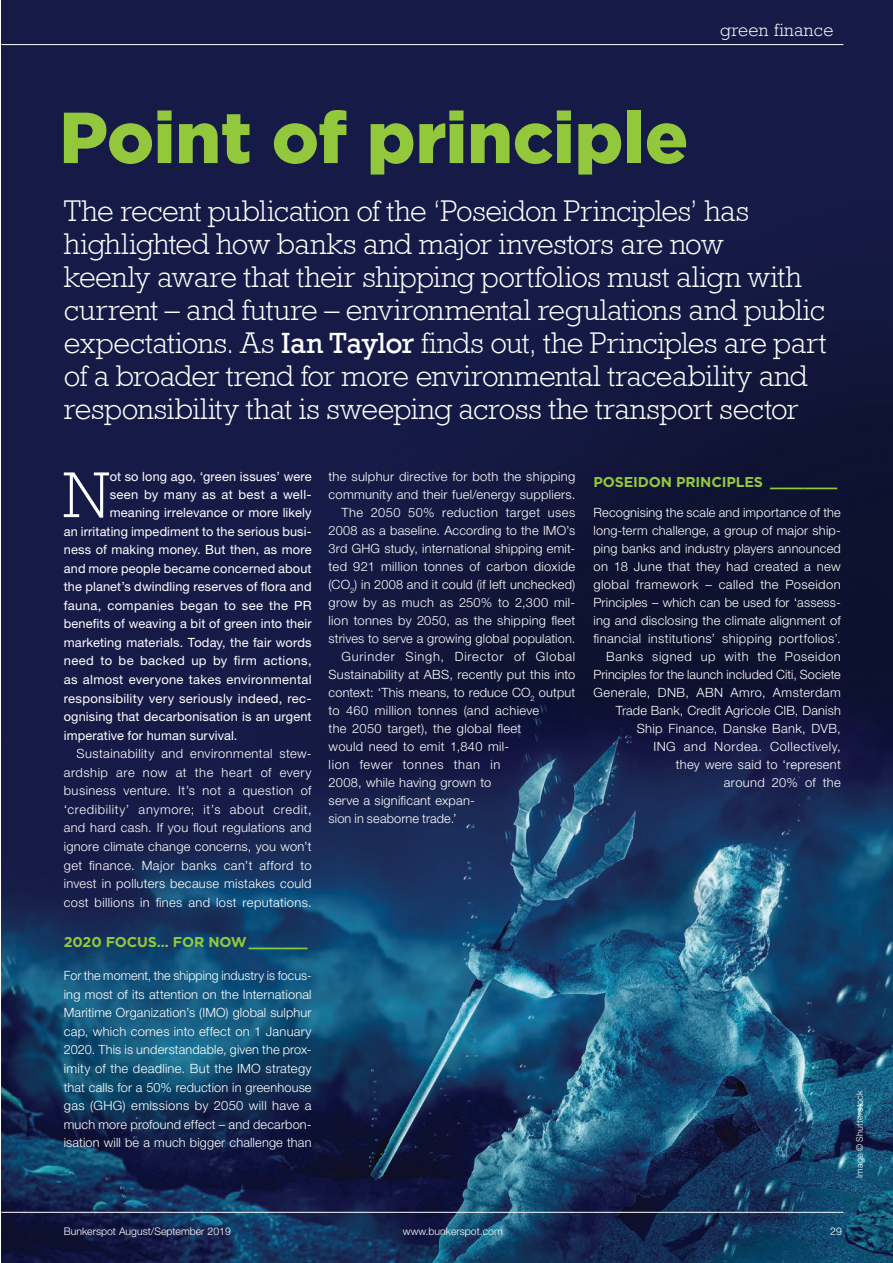
<style>
.page{position:relative;width:893px;height:1263px;background:#fff}
.page>*{position:absolute;margin:0;border:0;box-sizing:border-box;transform-origin:0 0}
.t1{font:900 72px "Gotham";letter-spacing:-.005em;color:#94c83c}
.t2{font:300 65.7px "Rockwell";color:#fff}
.t3{font:300 30px/33px "Rockwell";letter-spacing:-.015em;color:#fff}
.t4{font:300 18px "Rockwell";letter-spacing:.025em;color:#fff}
.t5{font:700 14.25px "Gotham";letter-spacing:-.01em;color:#94c83c}
.t6{font:300 12.75px/18.6px "Helvetica Neue LT Std";letter-spacing:.02em;color:#fff;text-align:justify}
.t7{font:12.75px "Helvetica Neue LT Std";letter-spacing:.015em;color:#fff}
.t8{font:300 12.75px "Helvetica Neue LT Std";letter-spacing:.06em;color:#fff}
.t9{font:300 12.75px "Helvetica Neue LT Std";letter-spacing:.04em;color:#fff}
.t10{font:300 12.75px "Helvetica Neue LT Std";letter-spacing:.055em;color:#fff}
.t11{font:300 10.5px "Helvetica Neue LT Std";color:#fff}
.t12{font:300 9px "Helvetica Neue LT Std";letter-spacing:.025em;color:#fff}
.s1{font-weight:400}
</style>
<div class="page">
<img style="left:2px;top:0;width:891px;height:1263px">
<hr style="left:2px;top:44px;width:841px;height:1px;background:#fff">
<hr style="left:2px;top:1212px;width:841px;height:1px;background:#fff">
<h3 class="t4" style="left:720px;top:20px;width:115px">green finance</h3>
<h1 class="t1" style="left:59px;top:88px;width:630px">Point of principle</h1>
<p class="t3" style="left:64px;top:194px;width:764px">The recent publication of the ‘Poseidon Principles’ has highlighted how banks and major investors are now<br>keenly aware that their shipping portfolios must align with current – and future – environmental regulations and public expectations. As <span class="s1">Ian Taylor</span> finds out, the Principles are part of a broader trend for more environmental traceability and responsibility that is sweeping across the transport sector</p>
<h2 class="t2" style="left:63px;top:457px;width:48px">N</h2>
<p class="t7" style="left:110px;top:469px;width:203px">ot so long ago, ‘green issues’ were</p>
<p class="t7" style="left:110px;top:487px;width:203px">seen by many as at best a well-</p>
<p class="t7" style="left:110px;top:505px;width:203px">meaning irrelevance or more likely</p>
<p class="t7" style="left:64px;top:523px;width:249px">an irritating impediment to the serious busi-</p>
<p class="t7" style="left:64px;top:542px;width:249px">ness of making money. But then, as more</p>
<p class="t7" style="left:64px;top:561px;width:249px">and more people became concerned about</p>
<p class="t7" style="left:64px;top:579px;width:249px">the planet’s dwindling reserves of flora and</p>
<p class="t7" style="left:64px;top:598px;width:249px">fauna, companies began to see the PR</p>
<p class="t7" style="left:64px;top:616px;width:249px">benefits of weaving a bit of green into their</p>
<p class="t7" style="left:64px;top:635px;width:249px">marketing materials. Today, the fair words</p>
<p class="t7" style="left:64px;top:653px;width:249px">need to be backed up by firm actions,</p>
<p class="t7" style="left:64px;top:672px;width:249px">as almost everyone takes environmental</p>
<p class="t7" style="left:64px;top:690px;width:249px">responsibility very seriously indeed, rec-</p>
<p class="t7" style="left:64px;top:709px;width:249px">ognising that decarbonisation is an urgent</p>
<p class="t7" style="left:64px;top:727px;width:175px">imperative for human survival.</p>
<p class="t6" style="left:64px;top:744px;width:249px;text-indent:13px">Sustainability and environmental stew&shy;ardship are now at the heart of every business venture. It’s not a question of ‘credibility’ anymore; it’s about credit, and hard cash. If you flout regulations and ignore climate change concerns, you won’t get finance. Major banks can’t afford to invest in polluters because mistakes could cost billions in fines and lost reputations.</p>
<p class="t5" style="left:64px;top:932px;width:245px">2020 FOCUS… FOR NOW_______</p>
<p class="t6" style="left:64px;top:966px;width:249px">For the moment, the shipping industry is focus&shy;ing most of its attention on the International Maritime Organization’s (IMO) global sulphur cap, which comes into effect on 1 January 2020. This is understandable, given the prox&shy;imity of the deadline. But the IMO strategy that calls for a 50% reduction in greenhouse gas (GHG) emissions by 2050 will have a much more profound effect – and decarbon&shy;isation will be a much bigger challenge than</p>
<p class="t6" style="left:329px;top:467px;width:248px">the sulphur directive for both the shipping</p>
<p class="t6" style="left:329px;top:485px;width:248px">community and their fuel/energy suppliers.</p>
<p class="t9" style="left:341px;top:505px;width:235px">The 2050 50% reduction target uses</p>
<p class="t6" style="left:329px;top:521px;width:248px">2008 as a baseline. According to the IMO’s</p>
<p class="t6" style="left:329px;top:539px;width:248px">3rd GHG study, international shipping emit-</p>
<p class="t6" style="left:329px;top:557px;width:248px">ted 921 million tonnes of carbon dioxide</p>
<p class="t6" style="left:329px;top:575px;width:248px">(CO<sub>2</sub>) in 2008 and it could (if left unchecked)</p>
<p class="t6" style="left:329px;top:593px;width:248px">grow by as much as 250% to 2,300 mil-</p>
<p class="t6" style="left:329px;top:611px;width:248px">lion tonnes by 2050, as the shipping fleet</p>
<p class="t6" style="left:329px;top:629px;width:248px">strives to serve a growing global population.</p>
<p class="t8" style="left:341px;top:649px;width:235px">Gurinder Singh, Director of Global</p>
<p class="t6" style="left:329px;top:665px;width:248px">Sustainability at ABS, recently put this into</p>
<p class="t6" style="left:329px;top:683px;width:248px">context: ‘This means, to reduce CO<sub>2</sub> output</p>
<p class="t6" style="left:329px;top:701px;width:212px">to 460 million tonnes (and achieve</p>
<p class="t6" style="left:329px;top:719px;width:194px">the 2050 target), the global fleet</p>
<p class="t6" style="left:329px;top:737px;width:182px">would need to emit 1,840 mil-</p>
<p class="t10" style="left:329px;top:757px;width:173px">lion fewer tonnes than in</p>
<p class="t6" style="left:329px;top:773px;width:164px">2008, while having grown to</p>
<p class="t6" style="left:329px;top:791px;width:148px">serve a significant expan-</p>
<p class="t6" style="left:329px;top:809px;width:130px">sion in seaborne trade.’</p>
<p class="t5" style="left:593px;top:473px;width:245px">POSEIDON PRINCIPLES ________</p>
<p class="t6" style="left:593px;top:503px;width:249px;line-height:18px;text-align:right">Recognising the scale and importance of the long-term challenge, a group of major ship&shy;ping banks and industry players announced on 18 June that they had created a new global framework – called the Poseidon Principles – which can be used for ‘assess&shy;ing and disclosing the climate alignment of financial institutions’ shipping portfolios’.<br>Banks signed up with the Poseidon Principles for the launch included Citi, Societe Generale, DNB, ABN Amro, Amsterdam Trade Bank, Credit Agricole CIB, Danish Ship Finance, Danske Bank, DVB,<br>ING and Nordea. Collectively,<br>they were said to ‘represent<br>around 20% of the</p>
<p class="t12" style="left:854px;top:1178px;width:89px;rotate:-90deg">Image © Shutterstock</p>
<p class="t11" style="left:64px;top:1225px;width:169px">Bunkerspot August/September 2019</p>
<p class="t11" style="left:403px;top:1225px;width:101px">www.bunkerspot.com</p>
<p class="t11" style="left:830px;top:1225px;width:13px">29</p>
</div>
